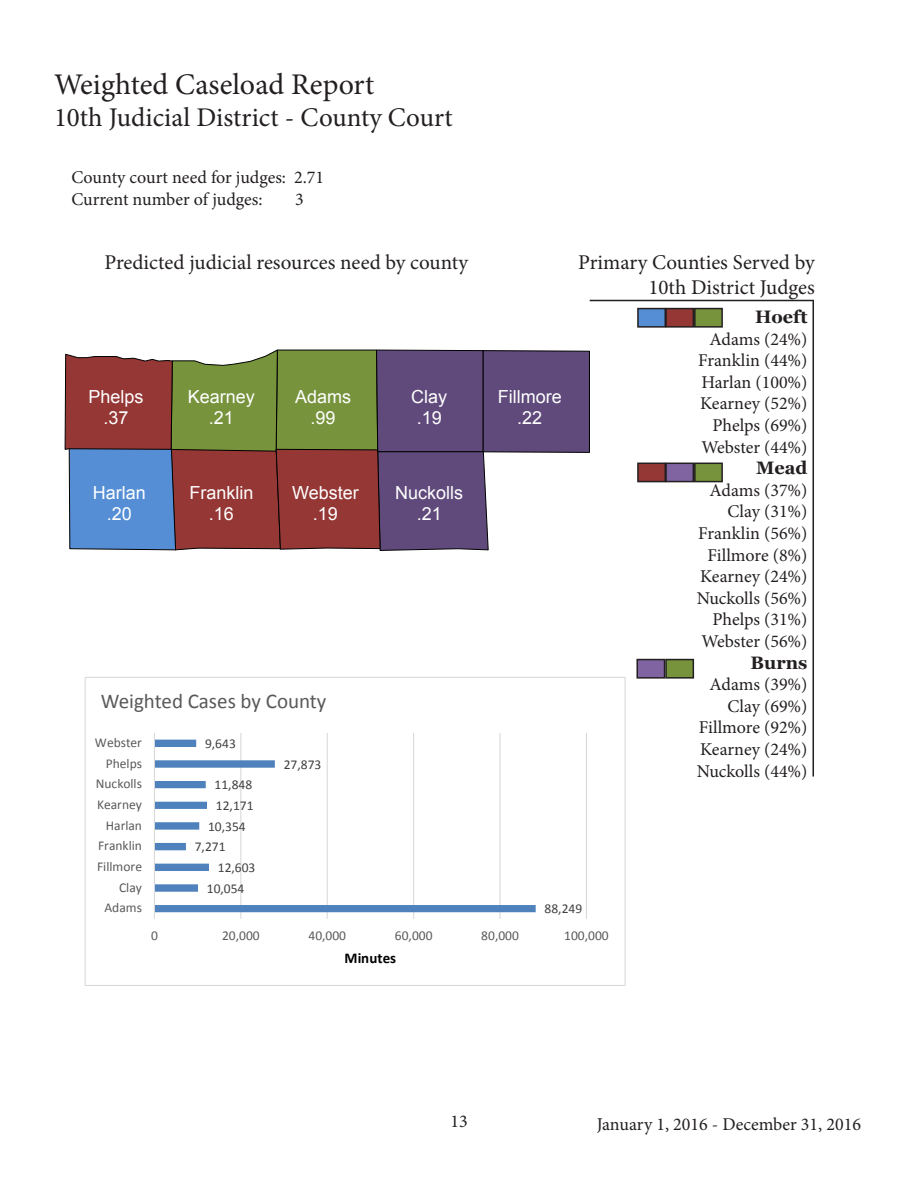
<style>
.page{position:relative;width:918px;height:1188px;background:#fff}
.page>*{position:absolute;margin:0;border:0;box-sizing:border-box;transform-origin:0 0}
.t1{font:30px "Minion Pro";color:#231f20}
.t2{font:27px "Minion Pro";color:#231f20}
.t3{font:21px "Minion Pro";color:#231f20}
.t4{font:21px "Calibri";color:#595959}
.t5{font:18px "Minion Pro";color:#231f20}
.t6{font:18px "Arial";color:#fff}
.t7{font:700 18px "Georgia";color:#231f20}
.t8{font:700 15px "Calibri";letter-spacing:.005em;color:#000}
.t9{font:13.5px "Calibri";color:#595959}
.t10{font:13.5px "Calibri";color:#404040}
</style>
<div class="page">
<svg style="left:65px;top:349px;width:525px;height:202px;background:#836d73"></svg>
<div style="left:638px;top:463px;width:27px;height:19px;background:#953735"></div>
<div style="left:637px;top:463px;width:29px;height:19px;border:2px solid #231f20"></div>
<div style="left:638px;top:309px;width:27px;height:18px;background:#558ed5"></div>
<div style="left:637px;top:308px;width:29px;height:20px;border:2px solid #231f20"></div>
<hr style="left:590px;top:300px;width:224px;height:1px;background:#231f20">
<hr style="left:813px;top:301px;width:1px;height:476px;background:#231f20">
<div style="left:666px;top:463px;width:27px;height:19px;background:#8064a2"></div>
<div style="left:665px;top:463px;width:29px;height:19px;border:2px solid #231f20"></div>
<div style="left:637px;top:660px;width:28px;height:18px;background:#8064a2"></div>
<div style="left:636px;top:659px;width:29px;height:20px;border:2px solid #231f20"></div>
<div style="left:695px;top:463px;width:27px;height:19px;background:#77933c"></div>
<div style="left:694px;top:463px;width:29px;height:19px;border:2px solid #231f20"></div>
<div style="left:666px;top:309px;width:27px;height:18px;background:#953735"></div>
<div style="left:665px;top:308px;width:29px;height:20px;border:2px solid #231f20"></div>
<div style="left:695px;top:309px;width:27px;height:18px;background:#77933c"></div>
<div style="left:694px;top:308px;width:29px;height:20px;border:2px solid #231f20"></div>
<div style="left:666px;top:660px;width:27px;height:18px;background:#77933c"></div>
<div style="left:665px;top:659px;width:29px;height:20px;border:2px solid #231f20"></div>
<hr style="left:240px;top:733px;width:1px;height:186px;background:#d9d9d9">
<hr style="left:327px;top:733px;width:1px;height:186px;background:#d9d9d9">
<hr style="left:413px;top:733px;width:1px;height:186px;background:#d9d9d9">
<hr style="left:500px;top:733px;width:1px;height:186px;background:#d9d9d9">
<hr style="left:586px;top:733px;width:1px;height:186px;background:#d9d9d9">
<svg style="left:155px;top:740px;width:381px;height:172px"></svg>
<hr style="left:154px;top:733px;width:1px;height:186px;background:#d9d9d9">
<div style="left:85px;top:677px;width:540px;height:309px;border:1px solid #d9d9d9"></div>
<p class="t1" style="left:54px;top:64px;width:322px">Weighted Caseload Report</p>
<p class="t2" style="left:54px;top:100px;width:400px">10th Judicial District - County Court</p>
<p class="t5" style="left:71px;top:165px;width:254px">County court need for judges: 2.71</p>
<p class="t5" style="left:71px;top:187px;width:193px">Current number of judges:</p>
<p class="t5" style="left:295px;top:187px;width:10px">3</p>
<p class="t3" style="left:104px;top:248px;width:365px">Predicted judicial resources need by county</p>
<p class="t3" style="left:578px;top:248px;width:238px">Primary Counties Served by</p>
<p class="t3" style="left:648px;top:273px;width:168px">10th District Judges</p>
<p class="t6" style="left:89px;top:384px;width:57px">Phelps</p>
<p class="t6" style="left:104px;top:406px;width:27px">.37</p>
<p class="t6" style="left:93px;top:481px;width:55px">Harlan</p>
<p class="t6" style="left:107px;top:502px;width:27px">.20</p>
<p class="t6" style="left:188px;top:384px;width:69px">Kearney</p>
<p class="t6" style="left:209px;top:406px;width:27px">.21</p>
<p class="t6" style="left:189px;top:481px;width:66px">Franklin</p>
<p class="t6" style="left:209px;top:502px;width:27px">.16</p>
<p class="t6" style="left:295px;top:384px;width:58px">Adams</p>
<p class="t6" style="left:311px;top:406px;width:27px">.99</p>
<p class="t6" style="left:292px;top:481px;width:68px">Webster</p>
<p class="t6" style="left:313px;top:502px;width:27px">.19</p>
<p class="t6" style="left:411px;top:384px;width:37px">Clay</p>
<p class="t6" style="left:417px;top:406px;width:27px">.19</p>
<p class="t6" style="left:395px;top:481px;width:70px">Nuckolls</p>
<p class="t6" style="left:417px;top:502px;width:27px">.21</p>
<p class="t6" style="left:498px;top:384px;width:65px">Fillmore</p>
<p class="t6" style="left:517px;top:406px;width:27px">.22</p>
<p class="t4" style="left:101px;top:688px;width:227px">Weighted Cases by County</p>
<p class="t9" style="left:95px;top:734px;width:49px">Webster</p>
<p class="t10" style="left:205px;top:735px;width:32px">9,643</p>
<p class="t9" style="left:106px;top:755px;width:38px">Phelps</p>
<p class="t10" style="left:284px;top:755px;width:39px">27,873</p>
<p class="t9" style="left:96px;top:775px;width:48px">Nuckolls</p>
<p class="t10" style="left:215px;top:776px;width:39px">11,848</p>
<p class="t9" style="left:97px;top:796px;width:46px">Kearney</p>
<p class="t10" style="left:216px;top:797px;width:39px">12,171</p>
<p class="t9" style="left:106px;top:817px;width:38px">Harlan</p>
<p class="t10" style="left:208px;top:818px;width:39px">10,354</p>
<p class="t9" style="left:98px;top:837px;width:45px">Franklin</p>
<p class="t10" style="left:195px;top:838px;width:32px">7,271</p>
<p class="t9" style="left:97px;top:858px;width:46px">Fillmore</p>
<p class="t10" style="left:218px;top:859px;width:39px">12,603</p>
<p class="t9" style="left:119px;top:879px;width:24px">Clay</p>
<p class="t10" style="left:207px;top:880px;width:39px">10,054</p>
<p class="t9" style="left:105px;top:899px;width:39px">Adams</p>
<p class="t10" style="left:545px;top:900px;width:39px">88,249</p>
<p class="t9" style="left:151px;top:927px;width:8px">0</p>
<p class="t9" style="left:222px;top:927px;width:39px">20,000</p>
<p class="t9" style="left:309px;top:927px;width:39px">40,000</p>
<p class="t9" style="left:395px;top:927px;width:39px">60,000</p>
<p class="t9" style="left:481px;top:927px;width:39px">80,000</p>
<p class="t9" style="left:564px;top:927px;width:46px">100,000</p>
<p class="t8" style="left:345px;top:948px;width:53px">Minutes</p>
<p class="t7" style="left:755px;top:305px;width:54px">Hoeft</p>
<p class="t5" style="left:710px;top:327px;width:99px">Adams (24%)</p>
<p class="t5" style="left:698px;top:348px;width:111px">Franklin (44%)</p>
<p class="t5" style="left:702px;top:370px;width:107px">Harlan (100%)</p>
<p class="t5" style="left:700px;top:392px;width:109px">Kearney (52%)</p>
<p class="t5" style="left:713px;top:413px;width:96px">Phelps (69%)</p>
<p class="t5" style="left:701px;top:435px;width:108px">Webster (44%)</p>
<p class="t7" style="left:756px;top:456px;width:53px">Mead</p>
<p class="t5" style="left:710px;top:478px;width:99px">Adams (37%)</p>
<p class="t5" style="left:728px;top:500px;width:81px">Clay (31%)</p>
<p class="t5" style="left:698px;top:521px;width:111px">Franklin (56%)</p>
<p class="t5" style="left:707px;top:543px;width:102px">Fillmore (8%)</p>
<p class="t5" style="left:700px;top:564px;width:109px">Kearney (24%)</p>
<p class="t5" style="left:697px;top:586px;width:112px">Nuckolls (56%)</p>
<p class="t5" style="left:713px;top:608px;width:96px">Phelps (31%)</p>
<p class="t5" style="left:701px;top:629px;width:108px">Webster (56%)</p>
<p class="t7" style="left:751px;top:651px;width:58px">Burns</p>
<p class="t5" style="left:710px;top:672px;width:99px">Adams (39%)</p>
<p class="t5" style="left:728px;top:694px;width:81px">Clay (69%)</p>
<p class="t5" style="left:699px;top:716px;width:110px">Fillmore (92%)</p>
<p class="t5" style="left:700px;top:737px;width:109px">Kearney (24%)</p>
<p class="t5" style="left:697px;top:759px;width:112px">Nuckolls (44%)</p>
<p class="t5" style="left:450px;top:1109px;width:19px">13</p>
<p class="t5" style="left:597px;top:1112px;width:266px">January 1, 2016 - December 31, 2016</p>
</div>
